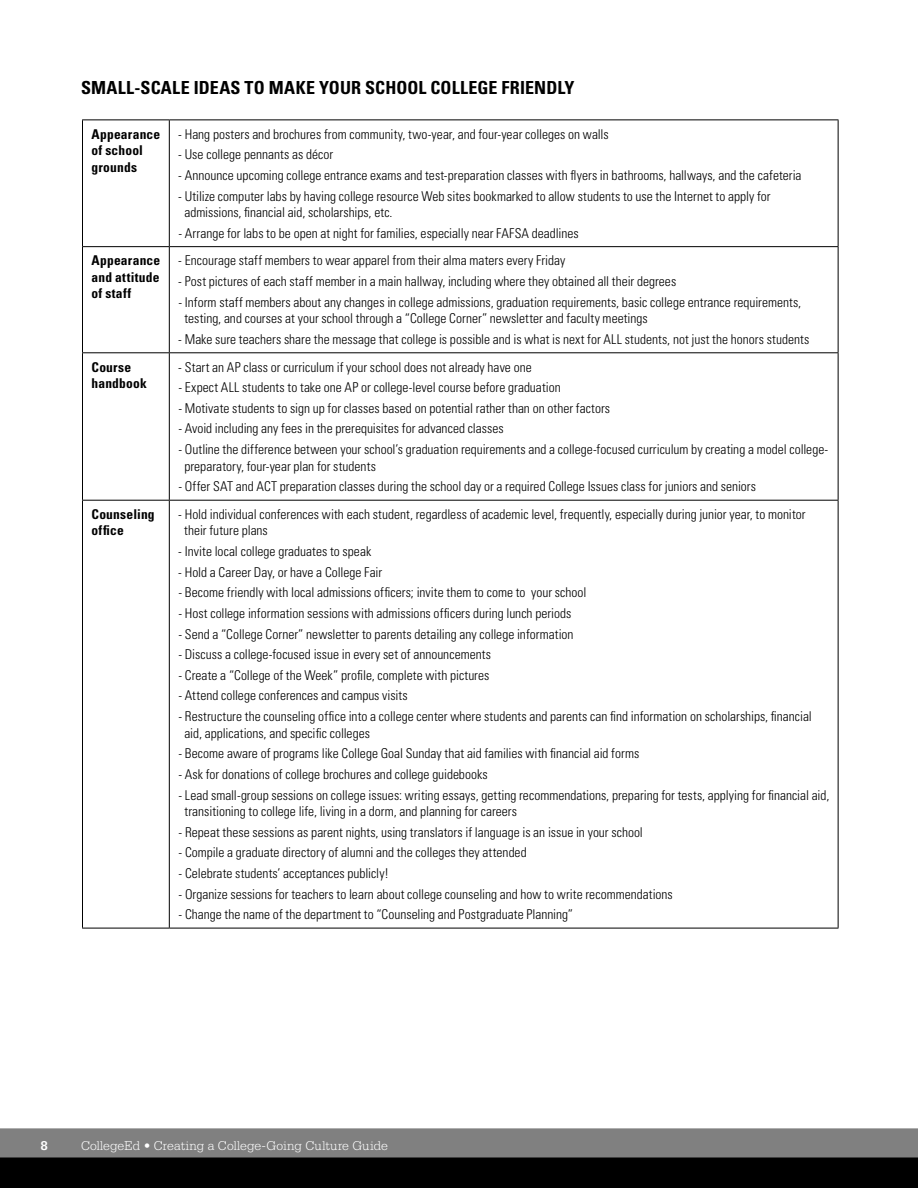
<style>
.page{position:relative;width:918px;height:1188px;background:#fff}
.page>*{position:absolute;margin:0;border:0;box-sizing:border-box;transform-origin:0 0}
.t1{font:700 condensed 18px "Univers LT Std";letter-spacing:.005em;color:#000}
.t2{font:300 condensed 13.5px/16.5px "Univers LT Std";color:#000}
.t3{font:700 condensed 13.5px/16.5px "Univers LT Std";letter-spacing:.015em;color:#000}
.t4{font:300 13.5px "Serifa Std";letter-spacing:.005em;color:#fff}
</style>
<div class="page">
<hr style="left:82px;top:120px;width:87px;height:1px;background:#000">
<hr style="left:82px;top:120px;width:1px;height:126px;background:#000">
<hr style="left:169px;top:120px;width:669px;height:1px;background:#000">
<hr style="left:169px;top:120px;width:1px;height:126px;background:#000">
<hr style="left:838px;top:120px;width:1px;height:126px;background:#000">
<hr style="left:82px;top:246px;width:87px;height:1px;background:#000">
<hr style="left:82px;top:247px;width:1px;height:105px;background:#000">
<hr style="left:169px;top:246px;width:669px;height:1px;background:#000">
<hr style="left:169px;top:247px;width:1px;height:105px;background:#000">
<hr style="left:838px;top:247px;width:1px;height:105px;background:#000">
<hr style="left:82px;top:352px;width:87px;height:1px;background:#000">
<hr style="left:82px;top:353px;width:1px;height:147px;background:#000">
<hr style="left:169px;top:352px;width:669px;height:1px;background:#000">
<hr style="left:169px;top:353px;width:1px;height:147px;background:#000">
<hr style="left:838px;top:353px;width:1px;height:147px;background:#000">
<hr style="left:82px;top:500px;width:87px;height:1px;background:#000">
<hr style="left:82px;top:501px;width:1px;height:427px;background:#000">
<hr style="left:169px;top:500px;width:669px;height:1px;background:#000">
<hr style="left:169px;top:501px;width:1px;height:427px;background:#000">
<hr style="left:838px;top:501px;width:1px;height:427px;background:#000">
<hr style="left:82px;top:928px;width:87px;height:1px;background:#000">
<hr style="left:169px;top:928px;width:669px;height:1px;background:#000">
<svg style="left:0;top:1128px;width:918px;height:60px;background:#3f3f3f"></svg>
<h1 class="t1" style="left:81px;top:77px;width:495px">SMALL-SCALE IDEAS TO MAKE YOUR SCHOOL COLLEGE FRIENDLY</h1>
<p class="t3" style="left:92px;top:126px;width:70px">Appearance of school grounds</p>
<p class="t2" style="left:178px;top:126px;width:432px">- Hang posters and brochures from community, two-year, and four-year colleges on walls</p>
<p class="t2" style="left:178px;top:146px;width:156px">- Use college pennants as décor</p>
<p class="t2" style="left:178px;top:167px;width:625px">- Announce upcoming college entrance exams and test-preparation classes with flyers in bathrooms, hallways, and the cafeteria</p>
<p class="t2" style="left:184px;top:188px;width:588px;text-indent:-6px">- Utilize computer labs by having college resource Web sites bookmarked to allow students to use the Internet to apply for admissions, financial aid, scholarships, etc.</p>
<p class="t2" style="left:178px;top:225px;width:402px">- Arrange for labs to be open at night for families, especially near FAFSA deadlines</p>
<p class="t3" style="left:92px;top:252px;width:70px;text-align:justify">Appearance and attitude of staff</p>
<p class="t2" style="left:178px;top:252px;width:389px">- Encourage staff members to wear apparel from their alma maters every Friday</p>
<p class="t2" style="left:178px;top:273px;width:499px">- Post pictures of each staff member in a main hallway, including where they obtained all their degrees</p>
<p class="t2" style="left:184px;top:294px;width:618px;text-indent:-6px">- Inform staff members about any changes in college admissions, graduation requirements, basic college entrance requirements, testing, and courses at your school through a “College Corner” newsletter and faculty meetings</p>
<p class="t2" style="left:178px;top:331px;width:633px">- Make sure teachers share the message that college is possible and is what is next for ALL students, not just the honors students</p>
<p class="t3" style="left:92px;top:358px;width:57px">Course handbook</p>
<p class="t2" style="left:178px;top:359px;width:355px">- Start an AP class or curriculum if your school does not already have one</p>
<p class="t2" style="left:178px;top:379px;width:384px">- Expect ALL students to take one AP or college-level course before graduation</p>
<p class="t2" style="left:178px;top:400px;width:433px">- Motivate students to sign up for classes based on potential rather than on other factors</p>
<p class="t2" style="left:178px;top:420px;width:327px">- Avoid including any fees in the prerequisites for advanced classes</p>
<p class="t2" style="left:184px;top:441px;width:645px;text-indent:-6px">- Outline the difference between your school’s graduation requirements and a college-focused curriculum by creating a model college&shy;preparatory, four-year plan for students</p>
<p class="t2" style="left:178px;top:478px;width:579px">- Offer SAT and ACT preparation classes during the school day or a required College Issues class for juniors and seniors</p>
<p class="t3" style="left:92px;top:506px;width:65px">Counseling office</p>
<p class="t2" style="left:184px;top:506px;width:623px;text-indent:-6px">- Hold individual conferences with each student, regardless of academic level, frequently, especially during junior year, to monitor their future plans</p>
<p class="t2" style="left:178px;top:543px;width:194px">- Invite local college graduates to speak</p>
<p class="t2" style="left:178px;top:564px;width:205px">- Hold a Career Day, or have a College Fair</p>
<p class="t2" style="left:178px;top:584px;width:410px">- Become friendly with local admissions officers; invite them to come to your school</p>
<p class="t2" style="left:178px;top:605px;width:395px">- Host college information sessions with admissions officers during lunch periods</p>
<p class="t2" style="left:178px;top:626px;width:397px">- Send a “College Corner” newsletter to parents detailing any college information</p>
<p class="t2" style="left:178px;top:646px;width:314px">- Discuss a college-focused issue in every set of announcements</p>
<p class="t2" style="left:178px;top:667px;width:313px">- Create a “College of the Week” profile, complete with pictures</p>
<p class="t2" style="left:178px;top:687px;width:231px">- Attend college conferences and campus visits</p>
<p class="t2" style="left:184px;top:708px;width:629px;text-indent:-6px">- Restructure the counseling office into a college center where students and parents can find information on scholarships, financial aid, applications, and specific colleges</p>
<p class="t2" style="left:178px;top:745px;width:462px">- Become aware of programs like College Goal Sunday that aid families with financial aid forms</p>
<p class="t2" style="left:178px;top:766px;width:311px">- Ask for donations of college brochures and college guidebooks</p>
<p class="t2" style="left:185px;top:787px;width:646px;text-indent:-6px">- Lead small-group sessions on college issues: writing essays, getting recommendations, preparing for tests, applying for financial aid, transitioning to college life, living in a dorm, and planning for careers</p>
<p class="t2" style="left:179px;top:824px;width:466px">- Repeat these sessions as parent nights, using translators if language is an issue in your school</p>
<p class="t2" style="left:179px;top:844px;width:350px">- Compile a graduate directory of alumni and the colleges they attended</p>
<p class="t2" style="left:179px;top:865px;width:212px">- Celebrate students’ acceptances publicly!</p>
<p class="t2" style="left:179px;top:886px;width:496px">- Organize sessions for teachers to learn about college counseling and how to write recommendations</p>
<p class="t2" style="left:179px;top:906px;width:396px">- Change the name of the department to “Counseling and Postgraduate Planning”</p>
<p class="t4" style="left:81px;top:1138px;width:308px">CollegeEd • Creating a College-Going Culture Guide</p>
</div>
